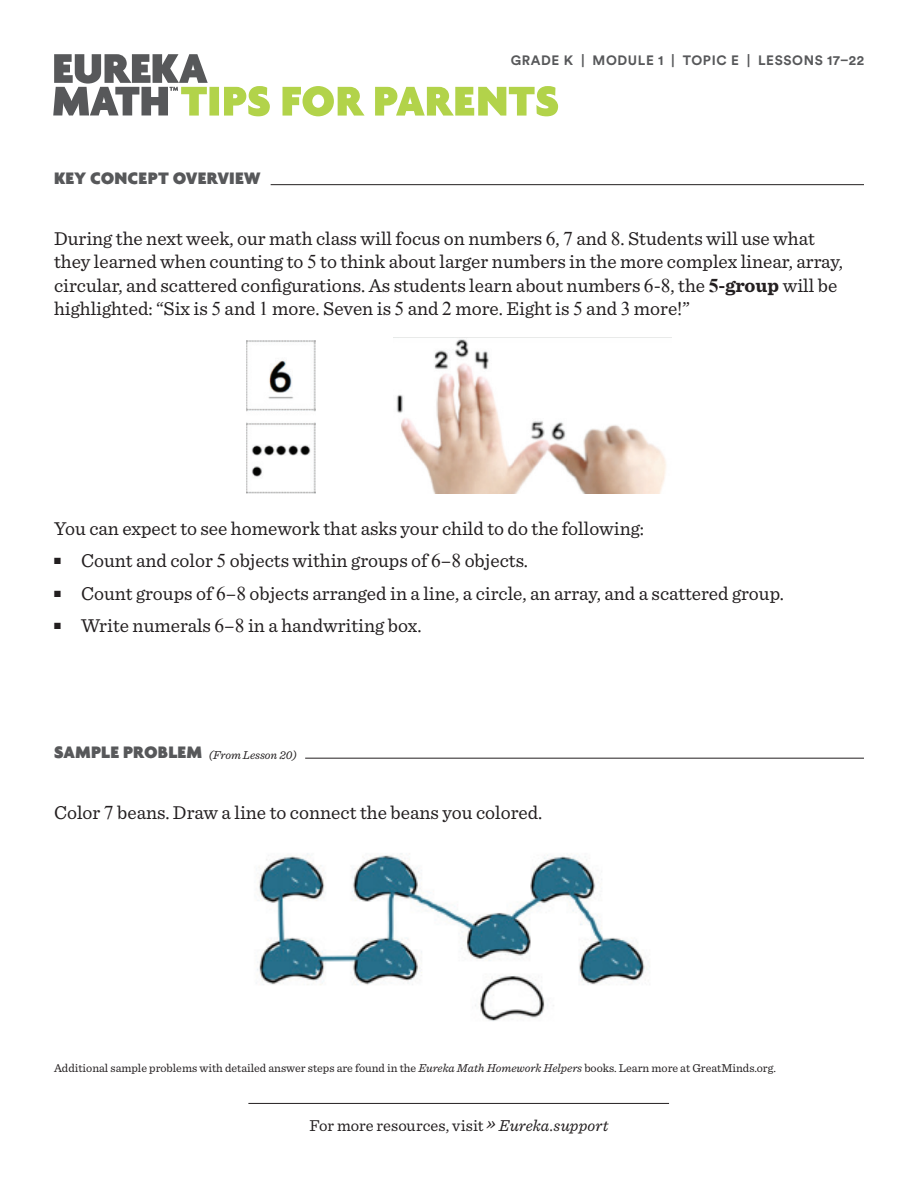
<style>
.page{position:relative;width:918px;height:1188px;background:#fff}
.page>*{position:absolute;margin:0;border:0;box-sizing:border-box;transform-origin:0 0}
.t1{font:19.5px/23.4px "Sentinel";color:#231f20}
.t2{font:900 18px "Agenda";letter-spacing:.015em;color:#57585a}
.t3{font:16.5px "Sentinel";color:#231f20}
.t4{font:700 13.5px "Circular Std";letter-spacing:.045em;color:#57585a}
.t5{font:12px "Sentinel";color:#231f20}
.t6{font:italic 12px "Sentinel";letter-spacing:-.005em;color:#231f20}
.s1{font-family:"Times New Roman"}
.s2{font-family:"Times New Roman";font-weight:700}
.s3{font-weight:700}
.s4{font-family:"Agenda";font-weight:900;font-style:normal;font-size:18px;color:#57585a}
.s5{font-style:italic}
.s6{font-style:italic;font-size:19.5px}
</style>
<div class="page">
<hr style="left:271px;top:184px;width:593px;height:1px;background:#231f20">
<hr style="left:305px;top:758px;width:559px;height:1px;background:#231f20">
<img style="left:257px;top:853px;width:390px;height:168px">
<img style="left:247px;top:340px;width:69px;height:153px">
<img style="left:394px;top:337px;width:277px;height:156px">
<svg style="left:53px;top:54px;width:505px;height:62px"></svg>
<hr style="left:248px;top:1103px;width:421px;height:1px;background:#231f20">
<p class="t2" style="left:54px;top:167px;width:208px">KEY CONCEPT OVERVIEW</p>
<p class="t4" style="left:511px;top:51px;width:355px">GRADE K | MODULE 1 | TOPIC E | LESSONS 17–22</p>
<p class="t1" style="left:54px;top:226px;width:791px">During the next week, our math class will focus on numbers <span class="s1">6</span>, <span class="s1">7</span> and <span class="s1">8</span>. Students will use what they learned when counting to <span class="s1">5</span> to think about larger numbers in the more complex linear, array, circular, and scattered configurations. As students learn about numbers <span class="s1">6</span>-<span class="s1">8</span>, the <span class="s2">5</span><span class="s3">-group</span> will be highlighted: “Six is <span class="s1">5</span> and <span class="s1">1</span> more. Seven is <span class="s1">5</span> and <span class="s1">2</span> more. Eight is <span class="s1">5</span> and <span class="s1">3</span> more!”</p>
<p class="t1" style="left:54px;top:515px;width:592px">You can expect to see homework that asks your child to do the following:</p>
<p class="t1" style="left:54px;top:548px;width:476px">■ Count and color <span class="s1">5</span> objects within groups of <span class="s1">6</span>–<span class="s1">8</span> objects.</p>
<p class="t1" style="left:54px;top:580px;width:732px">■ Count groups of <span class="s1">6</span>–<span class="s1">8</span> objects arranged in a line, a circle, an array, and a scattered group.</p>
<p class="t1" style="left:54px;top:613px;width:369px">■ Write numerals <span class="s1">6</span>–<span class="s1">8</span> in a handwriting box.</p>
<p class="t6" style="left:54px;top:746px;width:244px"><span class="s4">SAMPLE PROBLEM</span> (From Lesson 20)</p>
<p class="t1" style="left:54px;top:800px;width:490px">Color <span class="s1">7</span> beans. Draw a line to connect the beans you colored.</p>
<p class="t5" style="left:54px;top:1059px;width:723px">Additional sample problems with detailed answer steps are found in the <span class="s5">Eureka Math Homework Helpers</span> books. Learn more at GreatMinds.org.</p>
<p class="t3" style="left:310px;top:1113px;width:300px">For more resources, visit <span class="s6">»</span> <span class="s5">Eureka.support</span></p>
</div>
